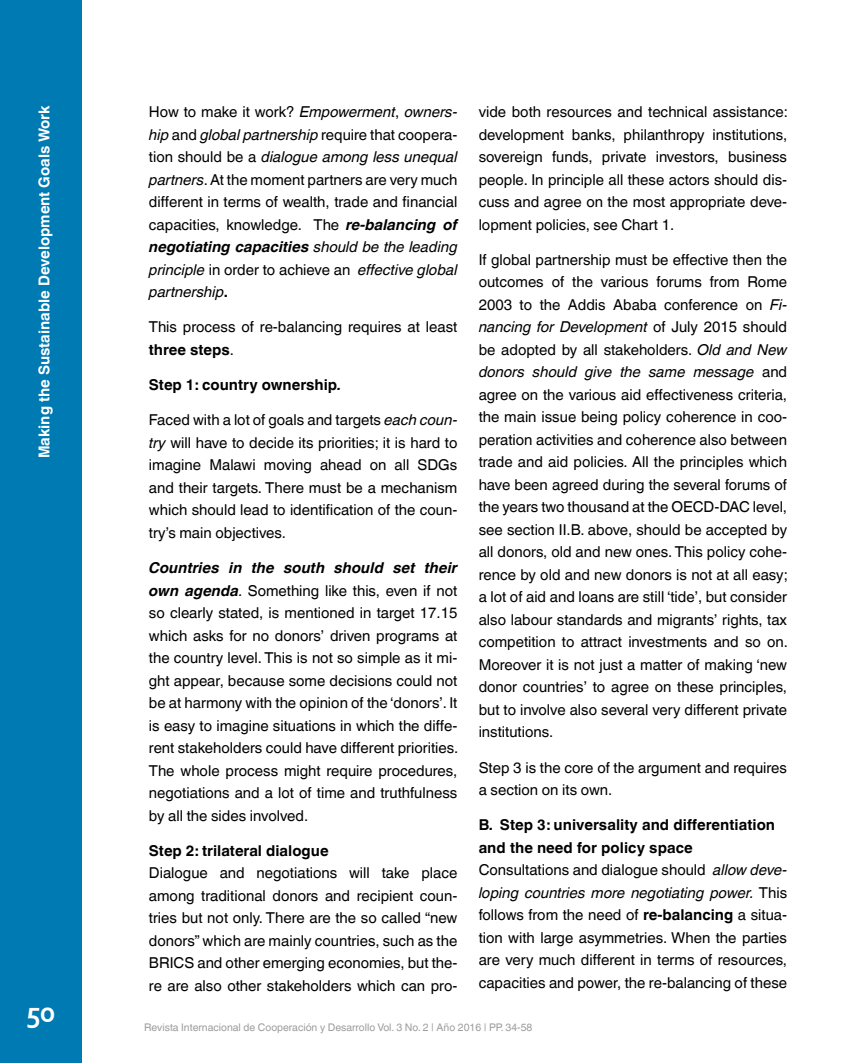
<style>
.page{position:relative;width:851px;height:1063px;background:#fff}
.page>*{position:absolute;margin:0;border:0;box-sizing:border-box;transform-origin:0 0}
.t1{font:700 30px "Corbel";color:#fff}
.t2{font:15px/22.5px "Helvetica World";color:#000;text-align:justify}
.t3{font:700 15px "Helvetica World";color:#000}
.t4{font:700 15px "Helvetica World";color:#fff}
.t5{font:10.5px "Helvetica World";color:#9d9d9c}
.s1{font-style:italic}
.s2{font-weight:700;font-style:italic}
.s3{font-weight:700}
</style>
<div class="page">
<div style="left:0;top:0;width:82px;height:1063px;background:#007ab3"></div>
<p class="t4" style="left:36px;top:458px;width:355px;rotate:-90deg">Making the Sustainable Development Goals Work</p>
<p class="t2" style="left:149px;top:101px;width:310px">How to make it work? <span class="s1">Empowerment</span>, <span class="s1">owners&shy;hip</span> and <span class="s1">global partnership</span> require that coopera&shy;tion should be a <span class="s1">dialogue among less unequal partners</span>. At the moment partners are very much different in terms of wealth, trade and financial capacities, knowledge. The <span class="s2">re-balancing of negotiating capacities</span> <span class="s1">should be the leading principle</span> in order to achieve an <span class="s1">effective global partnership</span><span class="s3">.</span></p>
<p class="t2" style="left:149px;top:316px;width:310px">This process of re-balancing requires at least <span class="s3">three steps</span>.</p>
<p class="t3" style="left:149px;top:376px;width:194px">Step 1: country ownership<span class="s1">.</span></p>
<p class="t2" style="left:149px;top:409px;width:310px">Faced with a lot of goals and targets <span class="s1">each coun&shy;try</span> will have to decide its priorities; it is hard to imagine Malawi moving ahead on all SDGs and their targets. There must be a mechanism which should lead to identification of the coun&shy;try’s main objectives.</p>
<p class="t2" style="left:149px;top:557px;width:311px"><span class="s2">Countries in the south should set their own agenda</span><span class="s1">.</span> Something like this, even if not so clearly stated, is mentioned in target 17.15 which asks for no donors’ driven programs at the country level. This is not so simple as it mi&shy;ght appear, because some decisions could not be at harmony with the opinion of the ‘donors’. It is easy to imagine situations in which the diffe&shy;rent stakeholders could have different priorities.<br>The whole process might require procedures, negotiations and a lot of time and truthfulness by all the sides involved.</p>
<p class="t3" style="left:149px;top:842px;width:181px">Step 2: trilateral dialogue</p>
<p class="t2" style="left:149px;top:862px;width:310px">Dialogue and negotiations will take place among traditional donors and recipient coun&shy;tries but not only. There are the so called “new donors” which are mainly countries, such as the BRICS and other emerging economies, but the&shy;re are also other stakeholders which can pro-</p>
<p class="t2" style="left:478px;top:101px;width:311px">vide both resources and technical assistance: development banks, philanthropy institutions, sovereign funds, private investors, business people. In principle all these actors should dis&shy;cuss and agree on the most appropriate deve&shy;lopment policies, see Chart 1.</p>
<p class="t2" style="left:478px;top:248px;width:311px">If global partnership must be effective then the outcomes of the various forums from Rome 2003 to the Addis Ababa conference on <span class="s1">Fi&shy;nancing for Development</span> of July 2015 should be adopted by all stakeholders. <span class="s1">Old and New donors should give the same message</span> and agree on the various aid effectiveness criteria, the main issue being policy coherence in coo&shy;peration activities and coherence also between trade and aid policies. All the principles which have been agreed during the several forums of the years two thousand at the OECD-DAC level, see section II.B. above, should be accepted by all donors, old and new ones. This policy cohe&shy;rence by old and new donors is not at all easy; a lot of aid and loans are still ‘tide’, but consider also labour standards and migrants’ rights, tax competition to attract investments and so on.<br>Moreover it is not just a matter of making ‘new donor countries’ to agree on these principles, but to involve also several very different private institutions.</p>
<p class="t2" style="left:478px;top:756px;width:310px">Step 3 is the core of the argument and requires a section on its own.</p>
<p class="t2" style="left:478px;top:814px;width:310px;text-align:left"><span class="s3">B. Step 3: universality and differentiation and the need for policy space<br></span>Consultations and dialogue should <span class="s1">allow deve&shy;loping countries more negotiating power.</span> This follows from the need of <span class="s3">re-balancing</span> a situa&shy;tion with large asymmetries. When the parties are very much different in terms of resources, capacities and power, the re-balancing of these</p>
<h1 class="t1" style="left:26px;top:994px;width:31px">50</h1>
<p class="t5" style="left:144px;top:1021px;width:389px">Revista Internacional de Cooperación y Desarrollo Vol. 3 No. 2 | Año 2016 | PP. 34-58</p>
</div>
